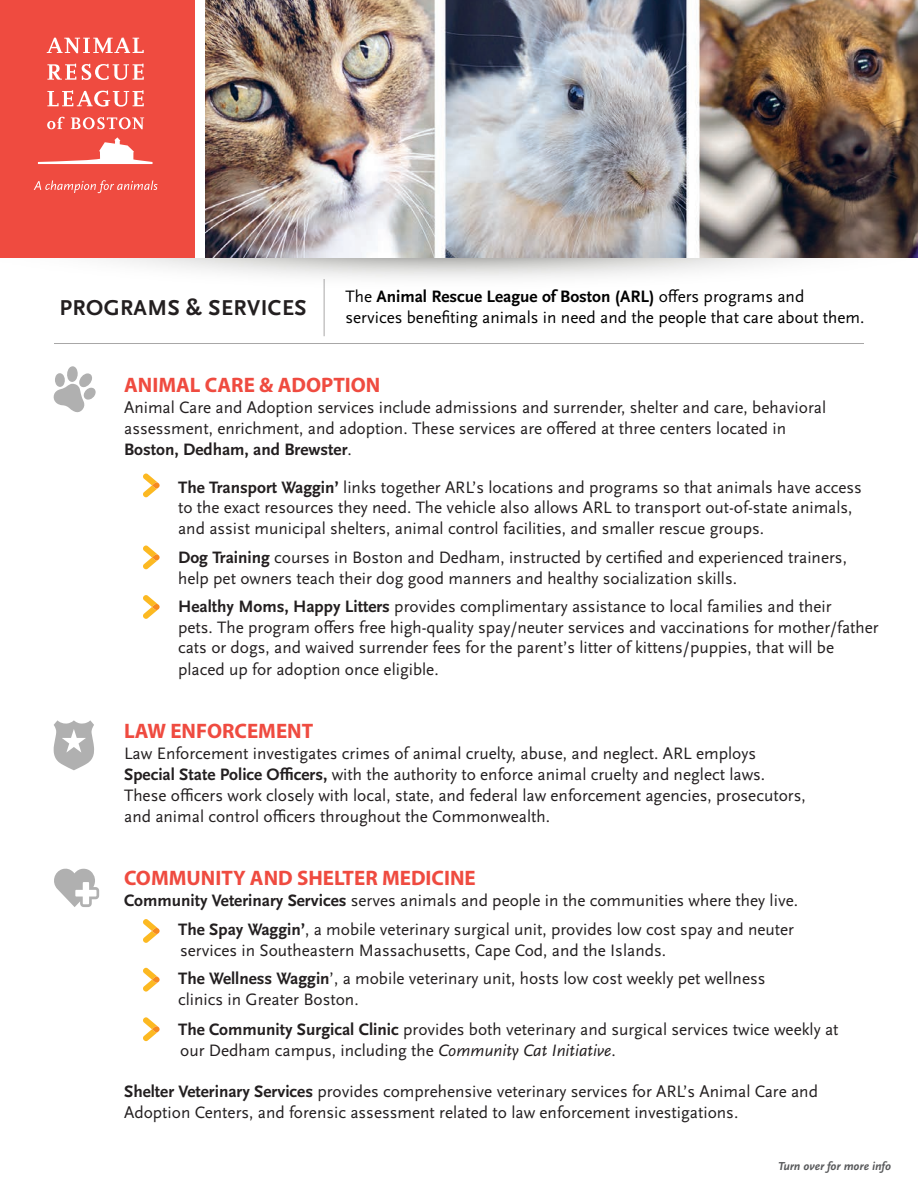
<style>
.page{position:relative;width:918px;height:1188px;background:#fff}
.page>*{position:absolute;margin:0;border:0;box-sizing:border-box;transform-origin:0 0}
.t1{font:700 22.5px "Scala Sans OT";letter-spacing:.02em;color:#231f20}
.t2{font:700 21px "Myriad Pro";color:#ef4b40}
.t3{font:17.25px/21px "Scala Sans OT";color:#231f20}
.t4{font:17.25px "Scala Sans OT";color:#000}
.t5{font:700 17.25px "Scala Sans OT";color:#000}
.t6{font:italic 700 12px "Scala Sans OT";color:#57585a}
.s1{font-weight:400}
.s2{font-weight:700}
.s3{font-style:italic}
</style>
<div class="page">
<img style="left:0;top:257px;width:918px;height:61px">
<div style="left:0;top:0;width:195px;height:257px;background:#ef4b40"></div>
<svg style="left:38px;top:137px;width:115px;height:27px"></svg>
<svg style="left:47px;top:38px;width:97px;height:15px"></svg>
<svg style="left:47px;top:64px;width:29px;height:16px"></svg>
<svg style="left:82px;top:64px;width:62px;height:16px"></svg>
<svg style="left:47px;top:117px;width:18px;height:12px"></svg>
<svg style="left:71px;top:117px;width:73px;height:12px"></svg>
<svg style="left:47px;top:90px;width:97px;height:17px"></svg>
<svg style="left:34px;top:180px;width:124px;height:13px"></svg>
<svg style="left:53px;top:366px;width:43px;height:47px"></svg>
<svg style="left:54px;top:720px;width:40px;height:50px"></svg>
<svg style="left:54px;top:868px;width:45px;height:39px"></svg>
<svg style="left:143px;top:474px;width:17px;height:23px"></svg>
<svg style="left:143px;top:546px;width:17px;height:23px"></svg>
<hr style="left:324px;top:279px;width:1px;height:57px;background:#231f20">
<hr style="left:54px;top:343px;width:810px;height:1px;background:#231f20">
<svg style="left:143px;top:595px;width:17px;height:24px"></svg>
<img style="left:206px;top:0;width:712px;height:257px">
<svg style="left:143px;top:919px;width:17px;height:24px"></svg>
<svg style="left:143px;top:968px;width:17px;height:24px"></svg>
<svg style="left:143px;top:1017px;width:17px;height:24px"></svg>
<p class="t1" style="left:60px;top:295px;width:249px">PROGRAMS &amp; SERVICES</p>
<p class="t5" style="left:345px;top:287px;width:460px"><span class="s1">The</span> Animal Rescue League of Boston (ARL) <span class="s1">offers programs and</span></p>
<p class="t4" style="left:345px;top:308px;width:521px">services benefiting animals in need and the people that care about them.</p>
<p class="t2" style="left:124px;top:371px;width:258px">ANIMAL CARE &amp; ADOPTION</p>
<p class="t3" style="left:124px;top:397px;width:704px">Animal Care and Adoption services include admissions and surrender, shelter and care, behavioral assessment, enrichment, and adoption. These services are offered at three centers located in<br><span class="s2">Boston, Dedham, and Brewster</span>.</p>
<p class="t3" style="left:178px;top:477px;width:685px"><span class="s2">The Transport Waggin’</span> links together ARL’s locations and programs so that animals have access</p>
<p class="t3" style="left:178px;top:498px;width:676px">to the exact resources they need. The vehicle also allows ARL to transport out-of-state animals,</p>
<p class="t3" style="left:178px;top:519px;width:588px">and assist municipal shelters, animal control facilities, and smaller rescue groups.</p>
<p class="t3" style="left:178px;top:547px;width:670px"><span class="s2">Dog Training</span> courses in Boston and Dedham, instructed by certified and experienced trainers,</p>
<p class="t3" style="left:178px;top:568px;width:560px">help pet owners teach their dog good manners and healthy socialization skills.</p>
<p class="t3" style="left:178px;top:596px;width:702px"><span class="s2">Healthy Moms, Happy Litters</span> provides complimentary assistance to local families and their<br>pets. The program offers free high-quality spay/neuter services and vaccinations for mother/father cats or dogs, and waived surrender fees for the parent’s litter of kittens/puppies, that will be placed up for adoption once eligible.</p>
<p class="t2" style="left:124px;top:717px;width:191px">LAW ENFORCEMENT</p>
<p class="t3" style="left:124px;top:743px;width:643px">Law Enforcement investigates crimes of animal cruelty, abuse, and neglect. ARL employs<br><span class="s2">Special State Police Officers,</span> with the authority to enforce animal cruelty and neglect laws.</p>
<p class="t3" style="left:124px;top:785px;width:683px">These officers work closely with local, state, and federal law enforcement agencies, prosecutors,</p>
<p class="t3" style="left:124px;top:806px;width:427px">and animal control officers throughout the Commonwealth.</p>
<p class="t2" style="left:124px;top:864px;width:353px">COMMUNITY AND SHELTER MEDICINE</p>
<p class="t3" style="left:124px;top:890px;width:676px"><span class="s2">Community Veterinary Services</span> serves animals and people in the communities where they live.</p>
<p class="t3" style="left:178px;top:919px;width:617px"><span class="s2">The Spay Waggin’</span>, a mobile veterinary surgical unit, provides low cost spay and neuter</p>
<p class="t3" style="left:180px;top:940px;width:487px">services in Southeastern Massachusetts, Cape Cod, and the Islands.</p>
<p class="t3" style="left:178px;top:968px;width:589px"><span class="s2">The Wellness Waggin</span>’, a mobile veterinary unit, hosts low cost weekly pet wellness</p>
<p class="t3" style="left:178px;top:989px;width:182px">clinics in Greater Boston.</p>
<p class="t3" style="left:178px;top:1019px;width:662px"><span class="s2">The Community Surgical Clinic</span> provides both veterinary and surgical services twice weekly at</p>
<p class="t3" style="left:180px;top:1040px;width:437px">our Dedham campus, including the <span class="s3">Community Cat Initiative</span>.</p>
<p class="t3" style="left:124px;top:1081px;width:695px"><span class="s2">Shelter Veterinary Services</span> provides comprehensive veterinary services for ARL’s Animal Care and</p>
<p class="t3" style="left:124px;top:1102px;width:616px">Adoption Centers, and forensic assessment related to law enforcement investigations.</p>
<p class="t6" style="left:778px;top:1159px;width:114px">Turn over for more info</p>
</div>
